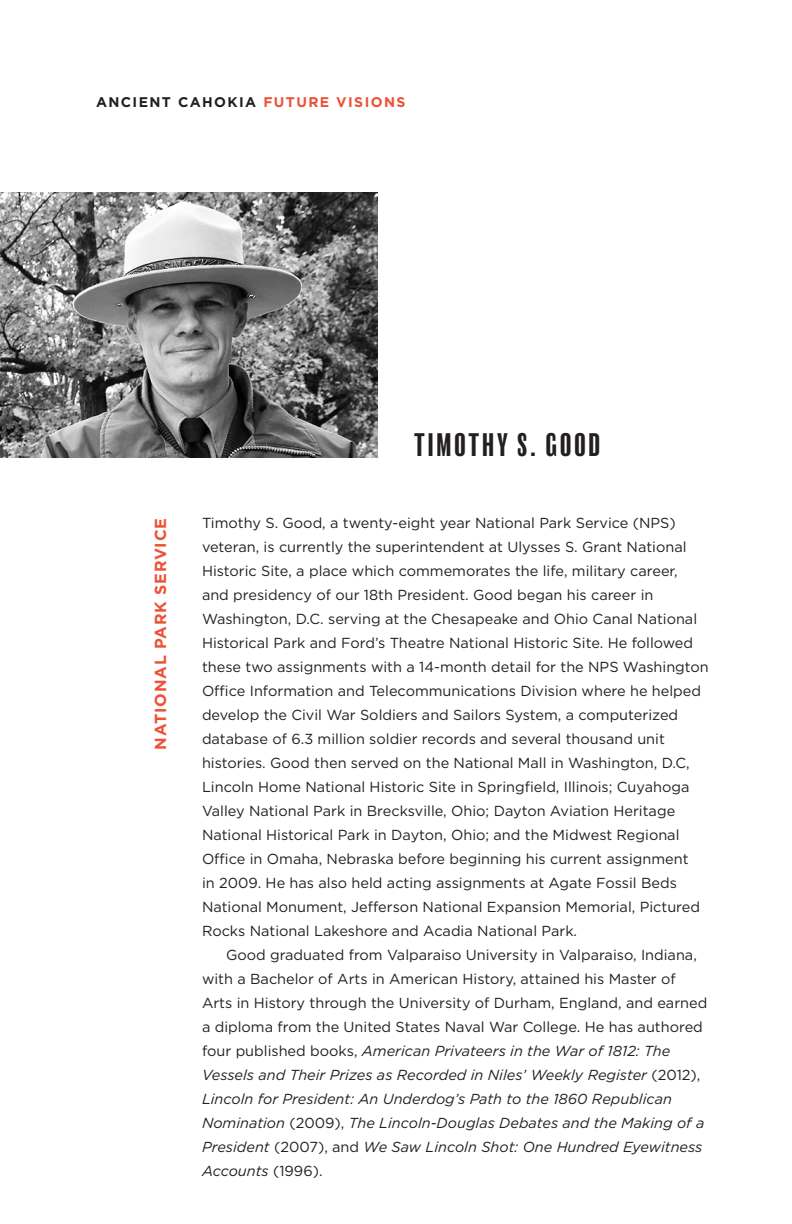
<style>
.page{position:relative;width:792px;height:1224px;background:#fff}
.page>*{position:absolute;margin:0;border:0;box-sizing:border-box;transform-origin:0 0}
.H_name{font:condensed 30px "Balboa";letter-spacing:.1em;color:#231f20}
.H_affiliation{font:700 16px "Gotham";letter-spacing:.05em;color:#ed5136}
.P_bio1{font:14.4px/24px "Gotham";color:#231f20}
.P_bio2{font:14.4px/24px "Gotham";color:#231f20}
.t1{font:700 14px "Gotham";letter-spacing:.1em;color:#231f20}
.s1{color:#ed5136}
.s2{font-style:italic}
</style>
<div class="page">
<img style="left:0;top:192px;width:378px;height:266px">
<p class="t1" style="left:96px;top:93px;width:311px">ANCIENT CAHOKIA <span class="s1">FUTURE VISIONS</span></p>
<p class="H_name" style="left:414px;top:429px;width:188px">TIMOTHY S. GOOD</p>
<p class="H_affiliation" style="left:150px;top:750px;width:233px;rotate:-90deg">NATIONAL PARK SERVICE</p>
<p class="P_bio1" style="left:202px;top:511px;width:508px">Timothy S. Good, a twenty-eight year National Park Service (NPS) veteran, is currently the superintendent at Ulysses S. Grant National Historic Site, a place which commemorates the life, military career,<br>and presidency of our 18th President. Good began his career in Washington, D.C. serving at the Chesapeake and Ohio Canal National Historical Park and Ford’s Theatre National Historic Site. He followed these two assignments with a 14-month detail for the NPS Washington Office Information and Telecommunications Division where he helped develop the Civil War Soldiers and Sailors System, a computerized database of 6.3 million soldier records and several thousand unit histories. Good then served on the National Mall in Washington, D.C, Lincoln Home National Historic Site in Springfield, Illinois; Cuyahoga Valley National Park in Brecksville, Ohio; Dayton Aviation Heritage National Historical Park in Dayton, Ohio; and the Midwest Regional Office in Omaha, Nebraska before beginning his current assignment<br>in 2009. He has also held acting assignments at Agate Fossil Beds National Monument, Jefferson National Expansion Memorial, Pictured Rocks National Lakeshore and Acadia National Park.</p>
<p class="P_bio2" style="left:202px;top:943px;width:507px;text-indent:24px">Good graduated from Valparaiso University in Valparaiso, Indiana, with a Bachelor of Arts in American History, attained his Master of Arts in History through the University of Durham, England, and earned a diploma from the United States Naval War College. He has authored four published books, <span class="s2">American Privateers in the War of 1812: The Vessels and Their Prizes as Recorded in Niles’ Weekly Register</span> (2012), <span class="s2">Lincoln for President: An Underdog’s Path to the 1860 Republican Nomination</span> (2009), <span class="s2">The Lincoln-Douglas Debates and the Making of a President</span> (2007), and <span class="s2">We Saw Lincoln Shot: One Hundred Eyewitness Accounts</span> (1996).</p>
</div>
